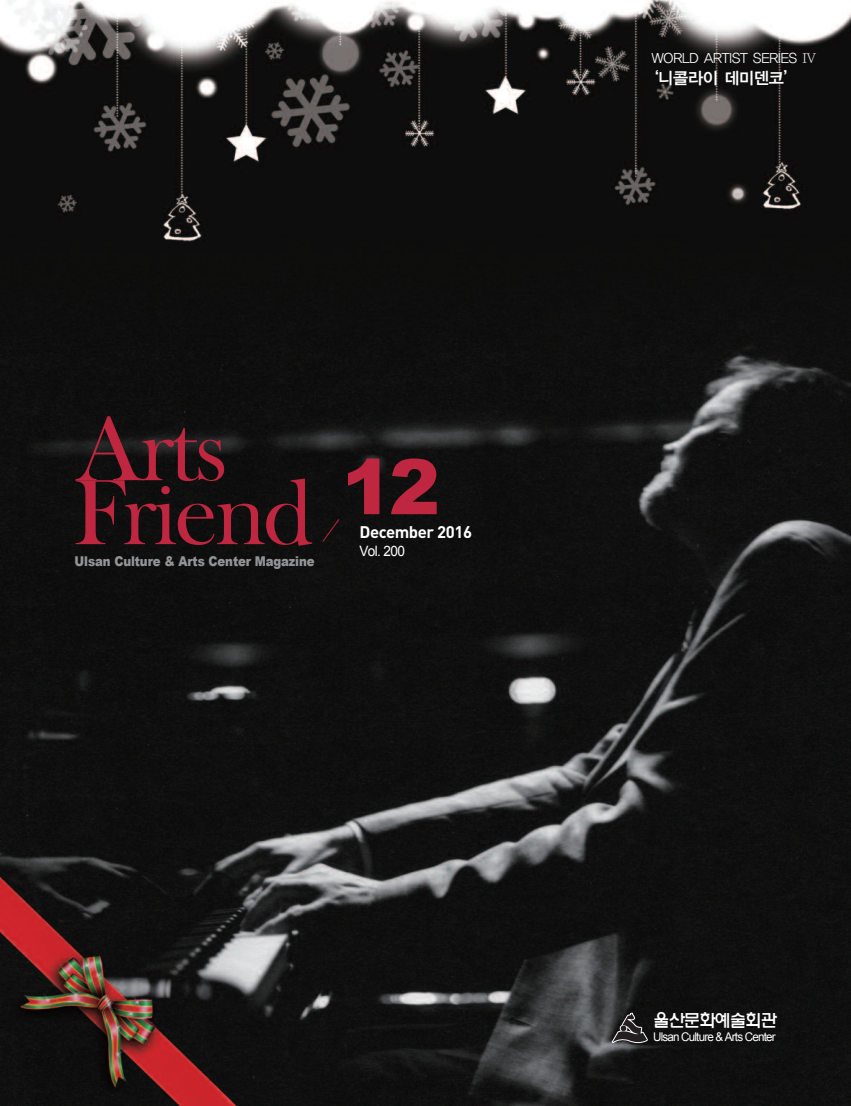
<style>
.page{position:relative;width:851px;height:1106px;background:#fff}
.page>*{position:absolute;margin:0;border:0;box-sizing:border-box;transform-origin:0 0}
.t1{font:900 76.5px "Arial";color:#bf2640}
.t2{font:500 18px "HY Wul Nun";letter-spacing:-.075em;color:#fff;scale:.92 1}
.t3{font:700 16.65px "DIN";letter-spacing:-.025em;color:#fff}
.t4{font:16.5px "YGO14";letter-spacing:-.1em;color:#fff}
.t5{font:14.25px "Arial";letter-spacing:-.045em;color:#fff;scale:.95 1}
.t6{font:900 13.5px "Arial";letter-spacing:-.01em;color:#939598;scale:.87 1}
.t7{font:13.5px "YGO12";letter-spacing:-.1em;color:#fff}
.t8{font:12px "Arial";letter-spacing:-.07em;color:#fff}
.s1{font-family:"Y Mj O12"}
</style>
<div class="page">
<img style="left:0;top:0;width:850px;height:1106px">
<svg style="left:610px;top:1010px;width:39px;height:35px"></svg>
<svg style="left:322px;top:519px;width:17px;height:23px"></svg>
<svg style="left:76px;top:416px;width:236px;height:129px;background:#321419"></svg>
<p class="t6" style="left:75px;top:551px;width:277px">Ulsan Culture &amp; Arts Center Magazine</p>
<h1 class="t1" style="left:342px;top:430px;width:100px">12</h1>
<p class="t3" style="left:359px;top:523px;width:114px">December 2016</p>
<p class="t5" style="left:359px;top:543px;width:49px">Vol. 200</p>
<p class="t7" style="left:651px;top:50px;width:167px">WORLD ARTIST SERIES <span class="s1">IV</span></p>
<p class="t4" style="left:642px;top:68px;width:158px">‘니콜라이 데미덴코’</p>
<h2 class="t2" style="left:653px;top:1010px;width:136px">울산문화예술회관</h2>
<p class="t8" style="left:653px;top:1030px;width:124px">Ulsan Culture &amp; Arts Center</p>
</div>
